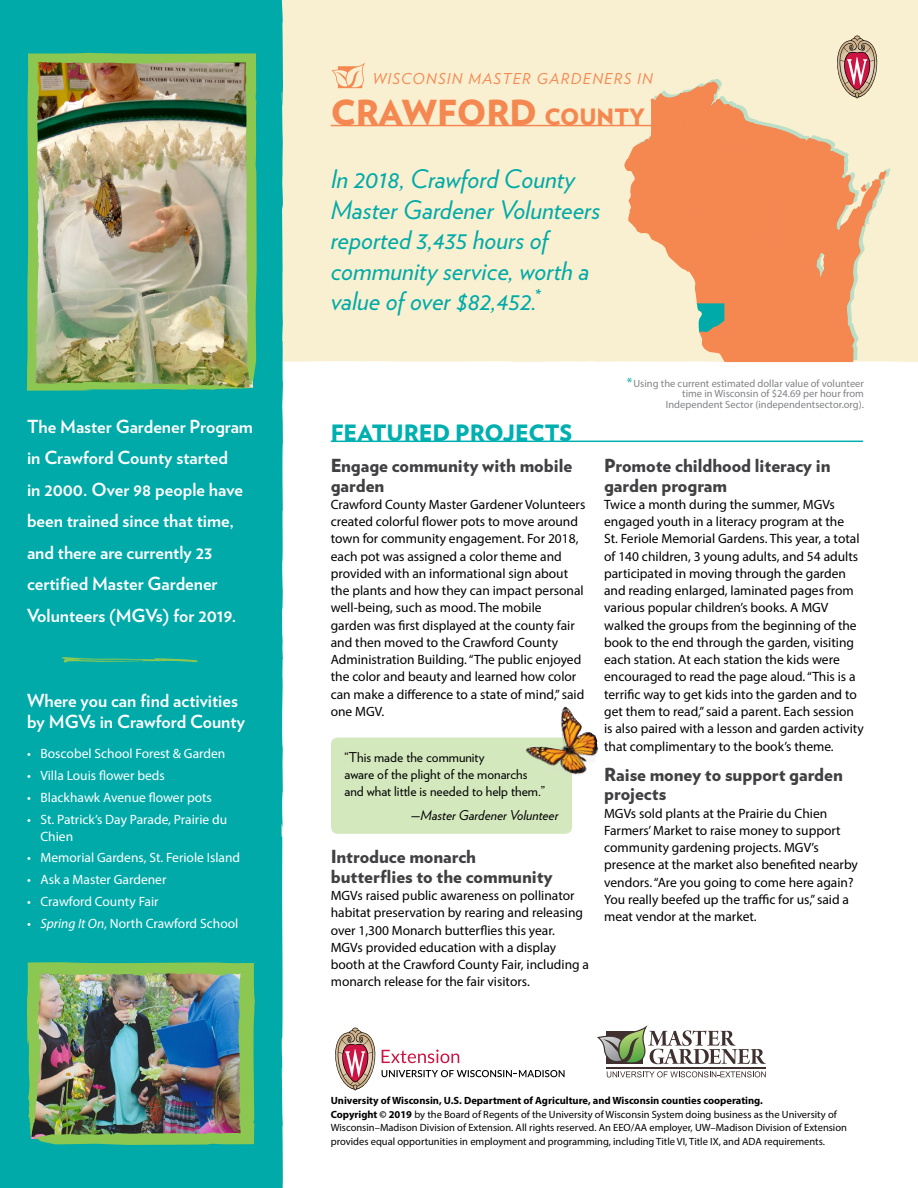
<style>
.page{position:relative;width:918px;height:1188px;background:#fff}
.page>*{position:absolute;margin:0;border:0;box-sizing:border-box;transform-origin:0 0}
.t1{font:900 34.5px "Verlag";color:#f58751}
.t2{font:italic 25.5px/30.6px "Verlag";color:#00aaa9}
.t3{font:900 22.5px "Verlag";color:#00b0b0}
.t4{font:700 18px/31.5px "Verlag";color:#fff}
.t5{font:900 18px/19.5px "Verlag";color:#414042}
.t6{font:italic 15px "Verlag";letter-spacing:.09em;color:#f58751}
.t7{font:13.5px/17.2px "Myriad Pro";color:#000}
.t8{font:13.5px/16.5px "Myriad Pro";color:#fff}
.t9{font:13.5px/17.2px "Verlag";color:#000}
.t10{font:italic 13.5px "Verlag";color:#000}
.t11{font:10.5px/13.5px "Myriad Pro";color:#000}
.t12{font:10.5px/10.5px "Myriad Pro";color:#808285;text-align:right}
.s1{font-style:italic}
.s2{font-size:22.5px}
.s3{font-size:13.5px;color:#00aaa9}
.s4{font-weight:700}
</style>
<div class="page">
<div style="left:283px;top:0;width:635px;height:362px;background:#f9f0d1"></div>
<div style="left:0;top:0;width:283px;height:1188px;background:#00aaa9"></div>
<svg style="left:335px;top:1028px;width:230px;height:63px"></svg>
<hr style="left:607px;top:1067px;width:159px;height:1px;background:#403130">
<svg style="left:607px;top:1071px;width:159px;height:6px"></svg>
<svg style="left:597px;top:1025px;width:169px;height:39px"></svg>
<svg style="left:331px;top:62px;width:34px;height:26px"></svg>
<hr style="left:331px;top:125px;width:330px;height:1px;background:#f58751">
<hr style="left:331px;top:441px;width:532px;height:1px;background:#00b0b0">
<svg style="left:257px;top:175px;width:3px;height:9px"></svg>
<svg style="left:257px;top:353px;width:2px;height:17px"></svg>
<img style="left:27px;top:53px;width:230px;height:338px">
<svg style="left:221px;top:385px;width:12px;height:5px"></svg>
<img style="left:27px;top:962px;width:228px;height:183px">
<svg style="left:623px;top:36px;width:265px;height:327px;background:#f2b58b"></svg>
<svg style="left:62px;top:657px;width:136px;height:6px"></svg>
<div style="left:331px;top:738px;width:241px;height:96px;background:#d4e8be;border-radius:7px"></div>
<img style="left:524px;top:707px;width:40px;height:62px">
<h3 class="t4" style="left:27px;top:410px;width:228px">The Master Gardener Program in Crawford County started<br>in 2000. Over 98 people have been trained since that time, and there are currently 23 certified Master Gardener<br>Volunteers (MGVs) for 2019.</h3>
<h3 class="t4" style="left:27px;top:689px;width:220px;line-height:21.6px">Where you can find activities by MGVs in Crawford County</h3>
<p class="t8" style="left:27px;top:745px;width:200px">• Boscobel School Forest &amp; Garden</p>
<p class="t8" style="left:27px;top:767px;width:139px">• Villa Louis flower beds</p>
<p class="t8" style="left:27px;top:789px;width:186px">• Blackhawk Avenue flower pots</p>
<p class="t8" style="left:40px;top:811px;width:188px;text-indent:-14px">• St. Patrick’s Day Parade, Prairie du<br>Chien</p>
<p class="t8" style="left:27px;top:849px;width:215px">• Memorial Gardens, St. Feriole Island</p>
<p class="t8" style="left:27px;top:871px;width:141px">• Ask a Master Gardener</p>
<p class="t8" style="left:27px;top:893px;width:133px">• Crawford County Fair</p>
<p class="t8" style="left:27px;top:915px;width:213px"><span class="s1">• Spring It On</span>, North Crawford School</p>
<p class="t6" style="left:373px;top:67px;width:282px">WISCONSIN MASTER GARDENERS IN</p>
<h1 class="t1" style="left:331px;top:84px;width:316px">CRAWFORD <span class="s2">COUNTY</span></h1>
<h2 class="t2" style="left:331px;top:162px;width:271px">In 2018, Crawford County<br>Master Gardener Volunteers reported 3,435 hours of community service, worth a value of over $82,452.<sup>*</sup></h2>
<p class="t12" style="left:627px;top:378px;width:239px"><span class="s3">*</span>Using the current estimated dollar value of volunteer time in Wisconsin of $24.69 per hour from<br>Independent Sector (independentsector.org).</p>
<h3 class="t3" style="left:331px;top:414px;width:243px">FEATURED PROJECTS</h3>
<h3 class="t5" style="left:331px;top:455px;width:243px">Engage community with mobile garden</h3>
<p class="t7" style="left:331px;top:496px;width:256px">Crawford County Master Gardener Volunteers created colorful flower pots to move around town for community engagement. For 2018, each pot was assigned a color theme and provided with an informational sign about the plants and how they can impact personal well-being, such as mood. The mobile<br>garden was first displayed at the county fair and then moved to the Crawford County Administration Building. “The public enjoyed the color and beauty and learned how color can make a difference to a state of mind,” said one MGV.</p>
<p class="t9" style="left:345px;top:748px;width:202px">“This made the community<br>aware of the plight of the monarchs and what little is needed to help them.”</p>
<p class="t10" style="left:411px;top:805px;width:149px">—Master Gardener Volunteer</p>
<h3 class="t5" style="left:331px;top:846px;width:223px">Introduce monarch butterflies to the community</h3>
<p class="t7" style="left:331px;top:887px;width:260px">MGVs raised public awareness on pollinator habitat preservation by rearing and releasing over 1,300 Monarch butterflies this year.<br>MGVs provided education with a display booth at the Crawford County Fair, including a monarch release for the fair visitors.</p>
<h3 class="t5" style="left:604px;top:455px;width:228px">Promote childhood literacy in garden program</h3>
<p class="t7" style="left:604px;top:496px;width:261px">Twice a month during the summer, MGVs engaged youth in a literacy program at the<br>St. Feriole Memorial Gardens. This year, a total of 140 children, 3 young adults, and 54 adults participated in moving through the garden and reading enlarged, laminated pages from various popular children’s books. A MGV walked the groups from the beginning of the book to the end through the garden, visiting each station. At each station the kids were encouraged to read the page aloud. “This is a terrific way to get kids into the garden and to get them to read,” said a parent. Each session is also paired with a lesson and garden activity that complimentary to the book’s theme.</p>
<h3 class="t5" style="left:604px;top:764px;width:240px">Raise money to support garden projects</h3>
<p class="t7" style="left:604px;top:804px;width:255px">MGVs sold plants at the Prairie du Chien Farmers’ Market to raise money to support community gardening projects. MGV’s presence at the market also benefited nearby vendors. “Are you going to come here again?<br>You really beefed up the traffic for us,” said a meat vendor at the market.</p>
<p class="t11" style="left:331px;top:1094px;width:518px"><span class="s4">University of Wisconsin, U.S. Department of Agriculture, and Wisconsin counties cooperating.<br>Copyright © 2019</span> by the Board of Regents of the University of Wisconsin System doing business as the University of Wisconsin–Madison Division of Extension. All rights reserved. An EEO/AA employer, UW–Madison Division of Extension provides equal opportunities in employment and programming, including Title VI, Title IX, and ADA requirements.</p>
</div>
